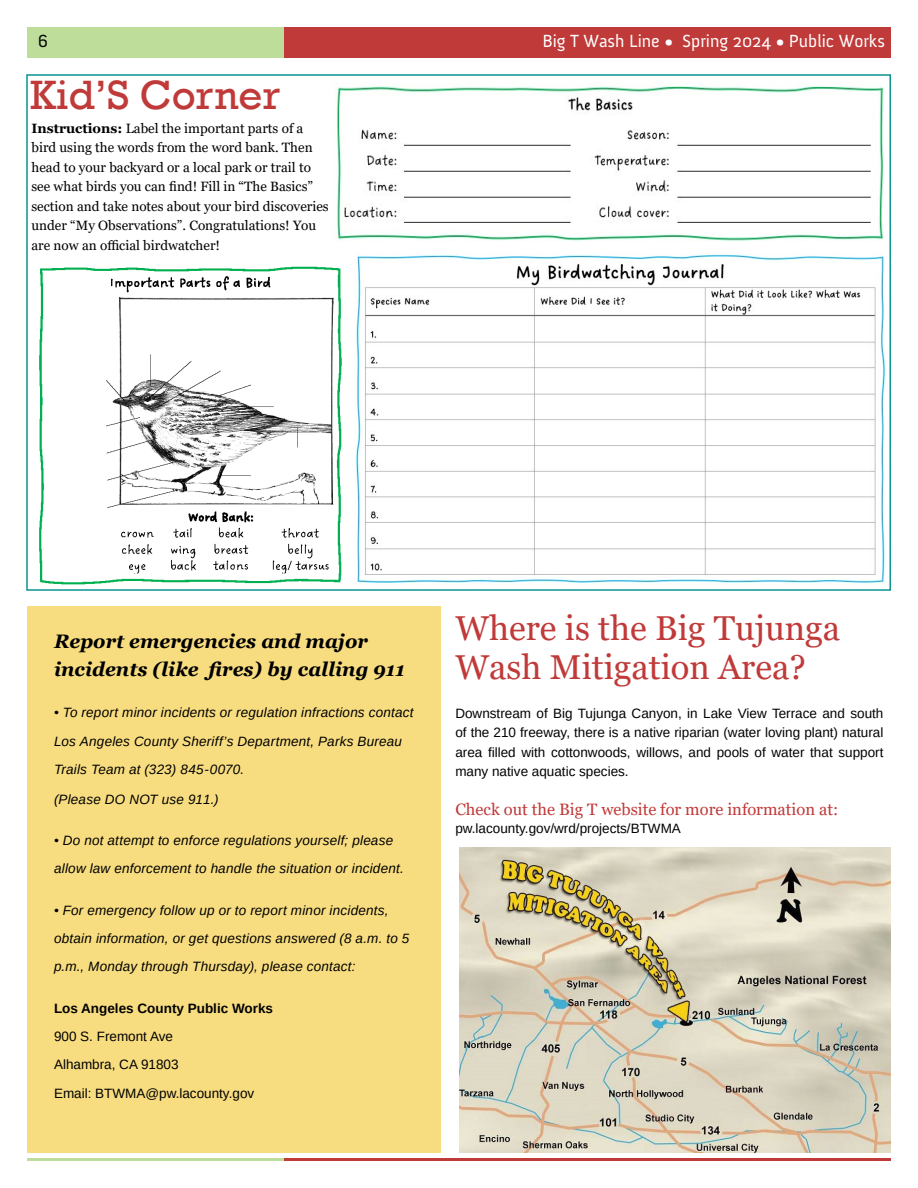
<style>
.page{position:relative;width:918px;height:1188px;background:#fff}
.page>*{position:absolute;margin:0;border:0;box-sizing:border-box;transform-origin:0 0}
.t1{font:42px "Rockwell";color:#c03a39}
.t2{font:34.5px/39px "Georgia";color:#c03a39}
.t3{font:italic 700 19.5px/28.2px "Georgia";color:#000}
.t4{font:18px "Anivers";color:#fff}
.t5{font:18px "Anivers";color:#000}
.t6{font:16.5px "Georgia";color:#c03a39}
.t7{font:italic 13.5px/28.2px "Arimo";letter-spacing:.015em;color:#000}
.t8{font:13.5px/19.5px "Arimo";color:#000}
.t9{font:13.5px/19.5px "Georgia";color:#000}
.t10{font:700 13.5px "Arimo";color:#000}
.s1{font-weight:700}
</style>
<div class="page">
<div style="left:284px;top:27px;width:607px;height:30px;background:#c03a39"></div>
<div style="left:27px;top:27px;width:257px;height:30px;background:#bfdd9a"></div>
<hr style="left:284px;top:1158px;width:607px;height:3px;background:#c03a39">
<hr style="left:27px;top:1158px;width:257px;height:3px;background:#bfdd9a">
<div style="left:27px;top:606px;width:413px;height:547px;background:#f8dd80"></div>
<img style="left:459px;top:848px;width:432px;height:305px">
<img style="left:356px;top:254px;width:529px;height:329px">
<img style="left:337px;top:86px;width:547px;height:155px">
<img style="left:39px;top:266px;width:303px;height:319px">
<h3 class="t5" style="left:38px;top:31px;width:12px">6</h3>
<h3 class="t4" style="left:542px;top:31px;width:344px">Big T Wash Line • Spring 2024 • Public Works</h3>
<h1 class="t1" style="left:30px;top:71px;width:252px">Kid’S Corner</h1>
<p class="t9" style="left:32px;top:119px;width:299px"><span class="s1">Instructions:</span> Label the important parts of a bird using the words from the word bank. Then head to your backyard or a local park or trail to see what birds you can find! Fill in “The Basics” section and take notes about your bird discoveries under “My Observations”. Congratulations! You are now an official birdwatcher!</p>
<h3 class="t3" style="left:54px;top:627px;width:353px">Report emergencies and major incidents (like fires) by calling 911</h3>
<p class="t7" style="left:54px;top:699px;width:361px">• To report minor incidents or regulation infractions contact<br>Los Angeles County Sheriff’s Department, Parks Bureau<br>Trails Team at (323) 845-0070.</p>
<p class="t7" style="left:54px;top:785px;width:166px">(Please DO NOT use 911.)</p>
<p class="t7" style="left:54px;top:826px;width:351px">• Do not attempt to enforce regulations yourself; please allow law enforcement to handle the situation or incident.</p>
<p class="t7" style="left:54px;top:896px;width:357px">• For emergency follow up or to report minor incidents, obtain information, or get questions answered (8 a.m. to 5 p.m., Monday through Thursday), please contact:</p>
<p class="t10" style="left:54px;top:999px;width:221px">Los Angeles County Public Works</p>
<p class="t8" style="left:54px;top:1023px;width:202px;line-height:28.2px">900 S. Fremont Ave<br>Alhambra, CA 91803<br>Email: BTWMA@pw.lacounty.gov</p>
<h2 class="t2" style="left:455px;top:609px;width:386px">Where is the Big Tujunga<br>Wash Mitigation Area?</h2>
<p class="t8" style="left:455px;top:703px;width:430px;text-align:justify">Downstream of Big Tujunga Canyon, in Lake View Terrace and south of the 210 freeway, there is a native riparian (water loving plant) natural area filled with cottonwoods, willows, and pools of water that support many native aquatic species.</p>
<p class="t6" style="left:455px;top:800px;width:384px">Check out the Big T website for more information at:</p>
<p class="t8" style="left:455px;top:819px;width:227px">pw.lacounty.gov/wrd/projects/BTWMA</p>
</div>
